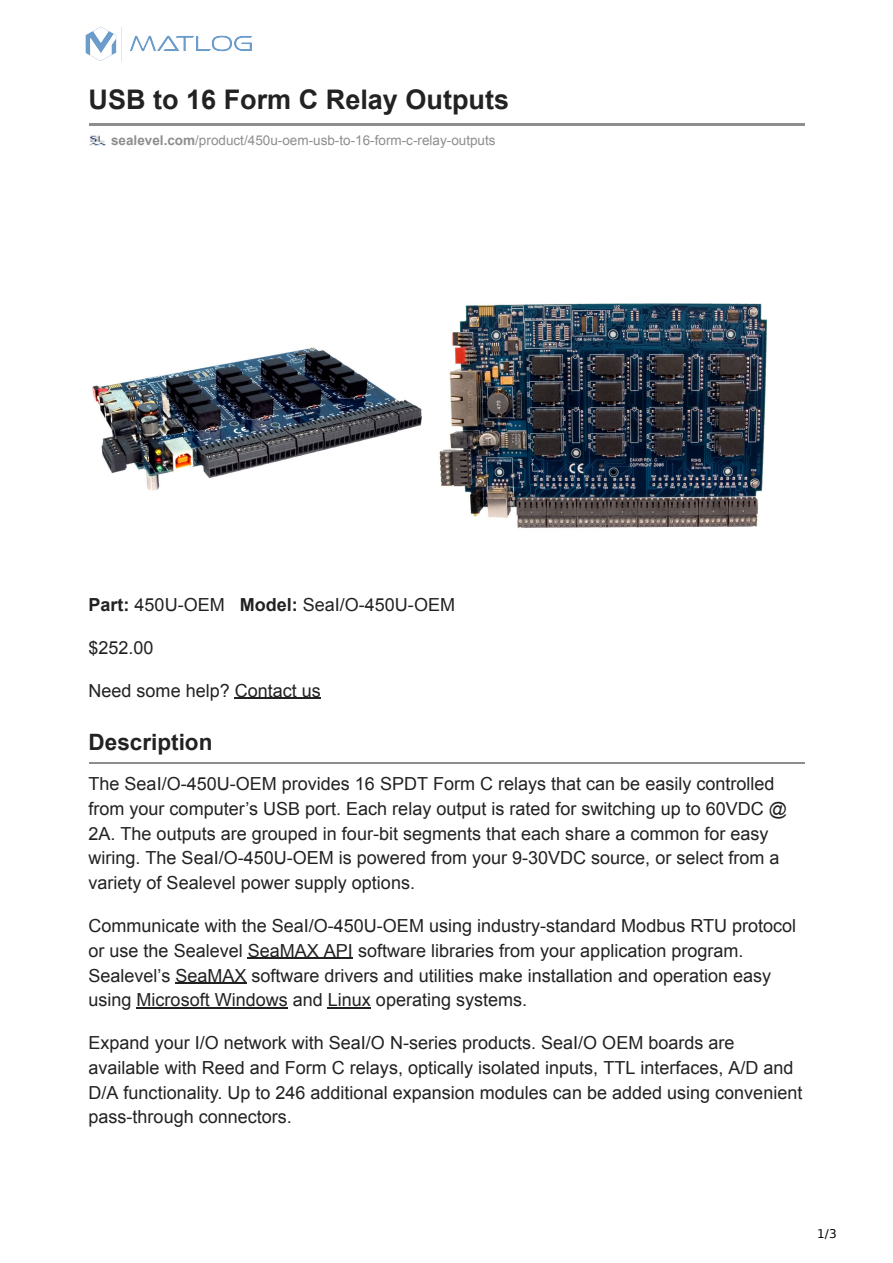
<style>
.page{position:relative;width:893px;height:1263px;background:#fff}
.page>*{position:absolute;margin:0;border:0;box-sizing:border-box;transform-origin:0 0}
.t1{font:700 27px "Arial";color:#222}
.t2{font:700 22.5px "Arial";color:#222}
.t3{font:18px/24.8px "Arial";color:#222}
.t4{font:13.5px "Arial";color:#8e8e8e}
.t5{font:12px "DejaVu Sans";color:#000}
.s1{font-weight:700}
</style>
<div class="page">
<hr style="left:89px;top:124px;width:715px;height:2px;background:#8e8e8e">
<hr style="left:89px;top:762px;width:715px;height:1px;background:#8e8e8e">
<img style="left:92px;top:347px;width:330px;height:144px">
<img style="left:439px;top:303px;width:329px;height:225px">
<img style="left:89px;top:135px;width:17px;height:11px">
<hr style="left:235px;top:698px;width:86px;height:1px;background:#222">
<hr style="left:248px;top:958px;width:105px;height:1px;background:#222">
<hr style="left:175px;top:983px;width:71px;height:1px;background:#222">
<hr style="left:137px;top:1007px;width:151px;height:1px;background:#222">
<hr style="left:328px;top:1007px;width:43px;height:1px;background:#222">
<img style="left:85px;top:27px;width:167px;height:35px">
<h1 class="t1" style="left:89px;top:81px;width:422px">USB to 16 Form C Relay Outputs</h1>
<p class="t4" style="left:111px;top:131px;width:386px"><span class="s1">sealevel.com</span>/product/450u-oem-usb-to-16-form-c-relay-outputs</p>
<p class="t3" style="left:89px;top:592px;width:368px"><span class="s1">Part:</span> 450U-OEM <span class="s1">Model:</span> SeaI/O-450U-OEM</p>
<p class="t3" style="left:89px;top:635px;width:67px">$252.00</p>
<p class="t3" style="left:89px;top:678px;width:234px">Need some help? Contact us</p>
<p class="t2" style="left:89px;top:726px;width:125px">Description</p>
<p class="t3" style="left:88px;top:771px;width:700px">The SeaI/O-450U-OEM provides 16 SPDT Form C relays that can be easily controlled from your computer’s USB port. Each relay output is rated for switching up to 60VDC @ 2A. The outputs are grouped in four-bit segments that each share a common for easy wiring. The SeaI/O-450U-OEM is powered from your 9-30VDC source, or select from a variety of Sealevel power supply options.</p>
<p class="t3" style="left:88px;top:913px;width:709px">Communicate with the SeaI/O-450U-OEM using industry-standard Modbus RTU protocol or use the Sealevel SeaMAX API software libraries from your application program.<br>Sealevel’s SeaMAX software drivers and utilities make installation and operation easy using Microsoft Windows and Linux operating systems.</p>
<p class="t3" style="left:89px;top:1030px;width:715px">Expand your I/O network with SeaI/O N-series products. SeaI/O OEM boards are available with Reed and Form C relays, optically isolated inputs, TTL interfaces, A/D and D/A functionality. Up to 246 additional expansion modules can be added using convenient pass-through connectors.</p>
<p class="t5" style="left:817px;top:1223px;width:21px">1/3</p>
</div>
